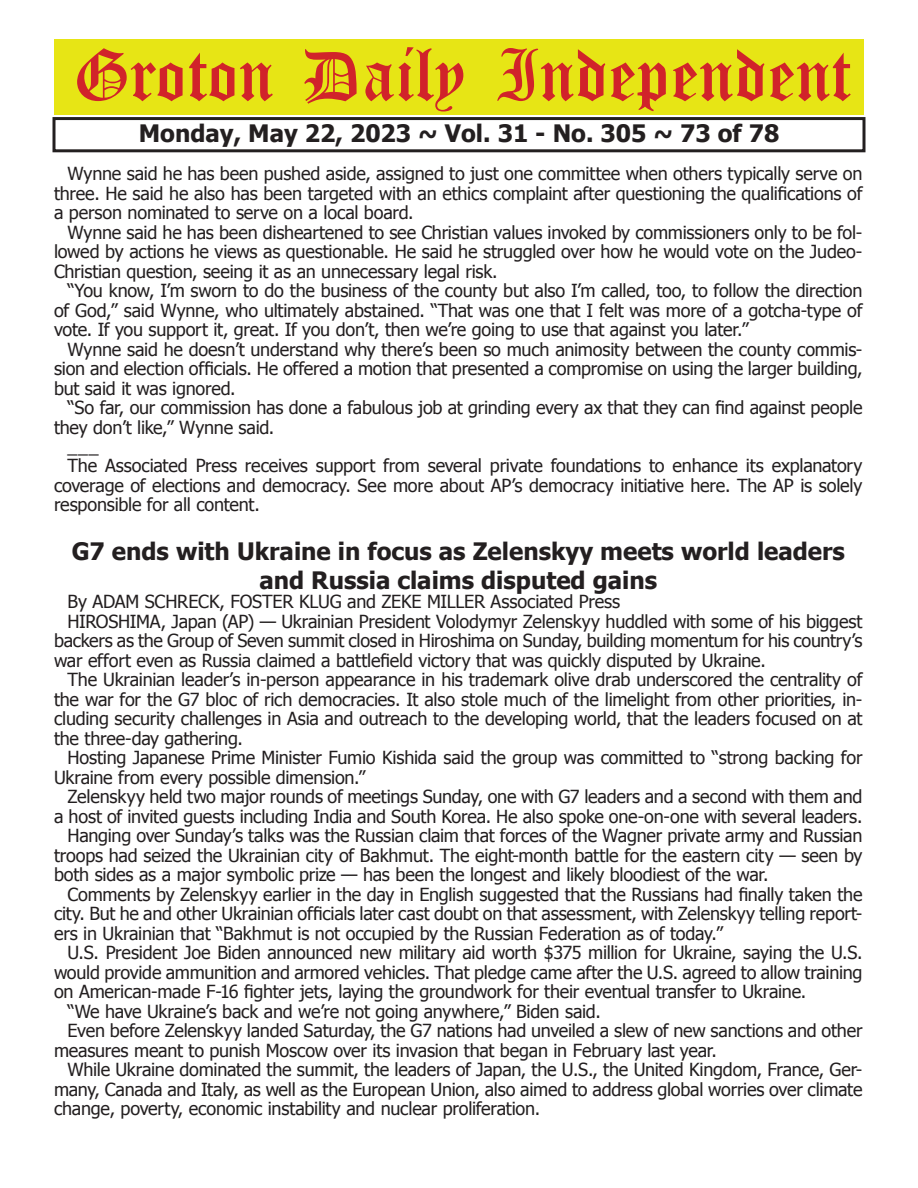
<style>
.page{position:relative;width:918px;height:1188px;background:#fff}
.page>*{position:absolute;margin:0;border:0;box-sizing:border-box;transform-origin:0 0}
.t1{font:54px "Old English Five";color:#d1232a}
.t2{font:700 24px/28.8px "Tahoma";color:#231f20;text-align:center}
.t3{font:18px/19.5px "Tahoma";letter-spacing:-.015em;color:#231f20;text-align:justify}
</style>
<div class="page">
<div style="left:52px;top:117px;width:814px;height:35px;border:3px solid #231f20"></div>
<div style="left:54px;top:40px;width:810px;height:75px;background:#e7e515"></div>
<h1 class="t1" style="left:73px;top:50px;width:779px">Groton Daily Independent</h1>
<h2 class="t2" style="left:139px;top:117px;width:642px">Monday, May 22, 2023 ~ Vol. 31 - No. 305 ~ 73 of 78</h2>
<p class="t3" style="left:54px;top:163px;width:810px;text-indent:14px">Wynne said he has been pushed aside, assigned to just one committee when others typically serve on three. He said he also has been targeted with an ethics complaint after questioning the qualifications of a person nominated to serve on a local board.</p>
<p class="t3" style="left:54px;top:221px;width:810px;text-indent:14px">Wynne said he has been disheartened to see Christian values invoked by commissioners only to be fol&shy;lowed by actions he views as questionable. He said he struggled over how he would vote on the Judeo-Christian question, seeing it as an unnecessary legal risk.</p>
<p class="t3" style="left:54px;top:280px;width:810px;text-indent:14px">“You know, I’m sworn to do the business of the county but also I’m called, too, to follow the direction of God,” said Wynne, who ultimately abstained. “That was one that I felt was more of a gotcha-type of vote. If you support it, great. If you don’t, then we’re going to use that against you later.”</p>
<p class="t3" style="left:54px;top:338px;width:810px;text-indent:14px">Wynne said he doesn’t understand why there’s been so much animosity between the county commis&shy;sion and election officials. He offered a motion that presented a compromise on using the larger building, but said it was ignored.</p>
<p class="t3" style="left:68px;top:397px;width:797px">“So far, our commission has done a fabulous job at grinding every ax that they can find against people</p>
<p class="t3" style="left:54px;top:416px;width:222px">they don’t like,” Wynne said.</p>
<p class="t3" style="left:68px;top:436px;width:33px">___</p>
<p class="t3" style="left:68px;top:455px;width:796px">The Associated Press receives support from several private foundations to enhance its explanatory</p>
<p class="t3" style="left:54px;top:475px;width:810px">coverage of elections and democracy. See more about AP’s democracy initiative here. The AP is solely</p>
<p class="t3" style="left:54px;top:494px;width:207px">responsible for all content.</p>
<h2 class="t2" style="left:72px;top:535px;width:775px">G7 ends with Ukraine in focus as Zelenskyy meets world leaders and Russia claims disputed gains</h2>
<p class="t3" style="left:68px;top:591px;width:554px">By ADAM SCHRECK, FOSTER KLUG and ZEKE MILLER Associated Press</p>
<p class="t3" style="left:68px;top:611px;width:796px">HIROSHIMA, Japan (AP) — Ukrainian President Volodymyr Zelenskyy huddled with some of his biggest</p>
<p class="t3" style="left:54px;top:630px;width:810px">backers as the Group of Seven summit closed in Hiroshima on Sunday, building momentum for his country’s</p>
<p class="t3" style="left:54px;top:650px;width:713px">war effort even as Russia claimed a battlefield victory that was quickly disputed by Ukraine.</p>
<p class="t3" style="left:68px;top:669px;width:796px">The Ukrainian leader’s in-person appearance in his trademark olive drab underscored the centrality of</p>
<p class="t3" style="left:54px;top:689px;width:810px">the war for the G7 bloc of rich democracies. It also stole much of the limelight from other priorities, in-</p>
<p class="t3" style="left:54px;top:708px;width:810px">cluding security challenges in Asia and outreach to the developing world, that the leaders focused on at</p>
<p class="t3" style="left:54px;top:728px;width:190px">the three-day gathering.</p>
<p class="t3" style="left:68px;top:747px;width:796px">Hosting Japanese Prime Minister Fumio Kishida said the group was committed to “strong backing for</p>
<p class="t3" style="left:54px;top:767px;width:313px">Ukraine from every possible dimension.”</p>
<p class="t3" style="left:68px;top:786px;width:797px">Zelenskyy held two major rounds of meetings Sunday, one with G7 leaders and a second with them and</p>
<p class="t3" style="left:54px;top:806px;width:810px">a host of invited guests including India and South Korea. He also spoke one-on-one with several leaders.</p>
<p class="t3" style="left:68px;top:825px;width:796px">Hanging over Sunday’s talks was the Russian claim that forces of the Wagner private army and Russian</p>
<p class="t3" style="left:54px;top:844px;width:810px">troops had seized the Ukrainian city of Bakhmut. The eight-month battle for the eastern city — seen by</p>
<p class="t3" style="left:54px;top:864px;width:716px">both sides as a major symbolic prize — has been the longest and likely bloodiest of the war.</p>
<p class="t3" style="left:68px;top:883px;width:796px">Comments by Zelenskyy earlier in the day in English suggested that the Russians had finally taken the</p>
<p class="t3" style="left:54px;top:903px;width:810px">city. But he and other Ukrainian officials later cast doubt on that assessment, with Zelenskyy telling report-</p>
<p class="t3" style="left:54px;top:922px;width:670px">ers in Ukrainian that “Bakhmut is not occupied by the Russian Federation as of today.”</p>
<p class="t3" style="left:68px;top:942px;width:797px">U.S. President Joe Biden announced new military aid worth $375 million for Ukraine, saying the U.S.</p>
<p class="t3" style="left:54px;top:961px;width:810px">would provide ammunition and armored vehicles. That pledge came after the U.S. agreed to allow training</p>
<p class="t3" style="left:54px;top:981px;width:754px">on American-made F-16 fighter jets, laying the groundwork for their eventual transfer to Ukraine.</p>
<p class="t3" style="left:68px;top:1000px;width:535px">“We have Ukraine’s back and we’re not going anywhere,” Biden said.</p>
<p class="t3" style="left:68px;top:1020px;width:797px">Even before Zelenskyy landed Saturday, the G7 nations had unveiled a slew of new sanctions and other</p>
<p class="t3" style="left:54px;top:1039px;width:665px">measures meant to punish Moscow over its invasion that began in February last year.</p>
<p class="t3" style="left:68px;top:1059px;width:796px">While Ukraine dominated the summit, the leaders of Japan, the U.S., the United Kingdom, France, Ger-</p>
<p class="t3" style="left:54px;top:1078px;width:810px">many, Canada and Italy, as well as the European Union, also aimed to address global worries over climate</p>
<p class="t3" style="left:54px;top:1098px;width:488px">change, poverty, economic instability and nuclear proliferation.</p>
</div>
